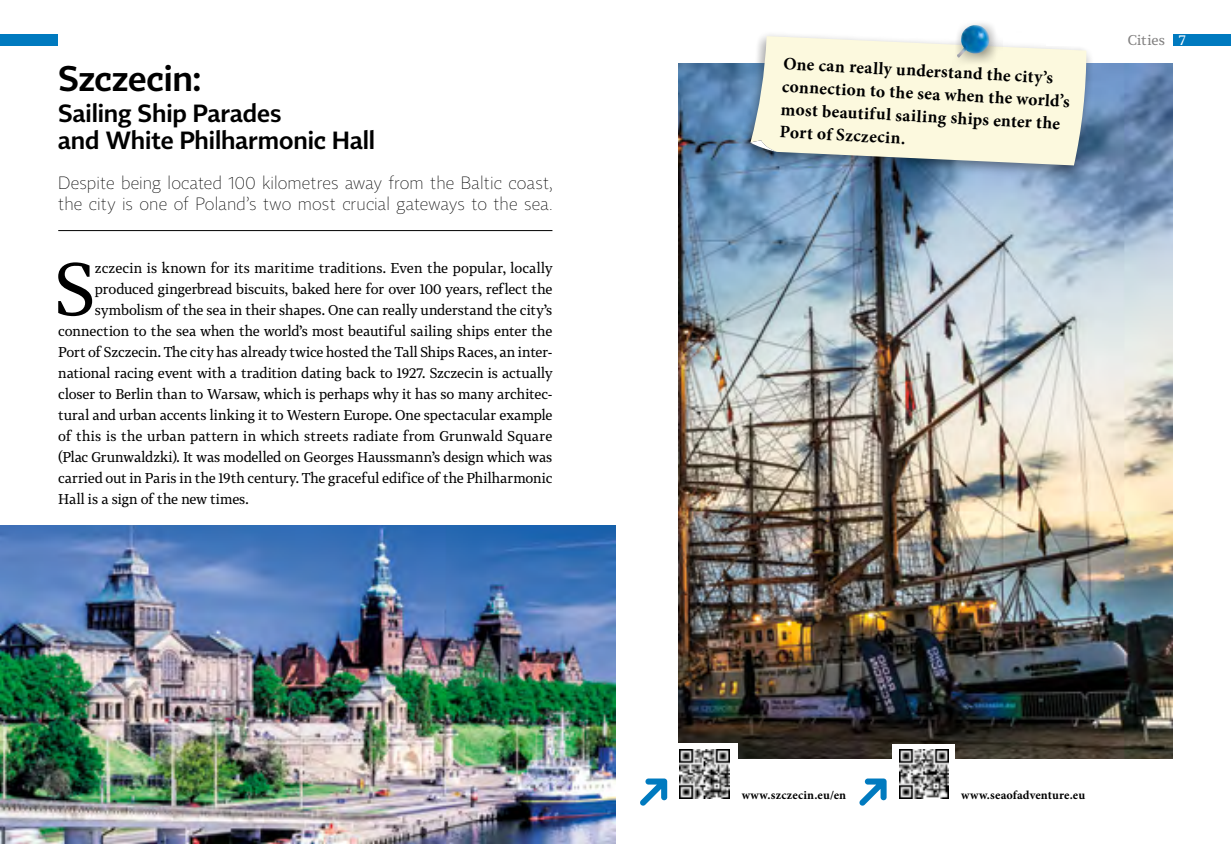
<style>
.page{position:relative;width:1231px;height:844px;background:#fff}
.page>*{position:absolute;margin:0;border:0;box-sizing:border-box;transform-origin:0 0}
.t1{font:73.15px "Tabac G3";color:#000}
.t2{font:300 35px "Tabac Sans";letter-spacing:-.005em;color:#000}
.t3{font:300 24.5px/26.2px "Tabac Sans";letter-spacing:-.005em;color:#000}
.t4{font:700 17.5px/22.8px "Minion Pro";color:#000}
.t5{font:100 17.5px/21px "Tabac Sans";letter-spacing:.01em;color:#000}
.t6{font:14px "Tabac G3";letter-spacing:-.005em;color:#000}
.t7{font:14px "Tabac G3";letter-spacing:.015em;color:#818080}
.t8{font:700 12.25px "Minion Pro";letter-spacing:.01em;color:#000}
.s1{color:#fff}
</style>
<div class="page">
<img style="left:678px;top:63px;width:494px;height:695px">
<img style="left:0;top:525px;width:615px;height:318px">
<div style="left:738px;top:30px;width:355px;height:149px;background:#000;opacity:.4"></div>
<svg style="left:750px;top:36px;width:336px;height:129px;background:#ededd8"></svg>
<svg style="left:750px;top:140px;width:26px;height:12px"></svg>
<div style="left:951px;top:20px;width:51px;height:51px;background:#000;opacity:.4"></div>
<img style="left:955px;top:25px;width:35px;height:34px">
<div style="left:673px;top:743px;width:64px;height:62px;background:#fff"></div>
<div style="left:892px;top:743px;width:62px;height:61px;background:#fff"></div>
<svg style="left:640px;top:778px;width:27px;height:27px"></svg>
<img style="left:679px;top:749px;width:50px;height:49px">
<svg style="left:859px;top:778px;width:27px;height:27px"></svg>
<img style="left:899px;top:749px;width:49px;height:49px">
<hr style="left:58px;top:230px;width:494px;height:1px;background:#000">
<div style="left:1172px;top:33px;width:58px;height:12px;background:#007abf"></div>
<div style="left:0;top:33px;width:58px;height:12px;background:#007abf"></div>
<div style="left:1046px;top:33px;width:126px;height:12px;background:#fff"></div>
<h2 class="t2" style="left:58px;top:57px;width:145px">Szczecin:</h2>
<h3 class="t3" style="left:58px;top:101px;width:318px">Sailing Ship Parades<br>and White Philharmonic Hall</h3>
<p class="t5" style="left:58px;top:173px;width:495px">Despite being located 100 kilometres away from the Baltic coast, the city is one of Poland’s two most crucial gateways to the sea.</p>
<h1 class="t1" style="left:55px;top:239px;width:43px">S</h1>
<p class="t6" style="left:95px;top:258px;width:459px">zczecin is known for its maritime traditions. Even the popular, locally</p>
<p class="t6" style="left:95px;top:279px;width:459px">produced gingerbread biscuits, baked here for over 100 years, reflect the</p>
<p class="t6" style="left:95px;top:300px;width:459px">symbolism of the sea in their shapes. One can really understand the city’s</p>
<p class="t6" style="left:58px;top:321px;width:495px">connection to the sea when the world’s most beautiful sailing ships enter the</p>
<p class="t6" style="left:58px;top:342px;width:495px">Port of Szczecin. The city has already twice hosted the Tall Ships Races, an inter-</p>
<p class="t6" style="left:58px;top:363px;width:495px">national racing event with a tradition dating back to 1927. Szczecin is actually</p>
<p class="t6" style="left:58px;top:384px;width:495px">closer to Berlin than to Warsaw, which is perhaps why it has so many architec-</p>
<p class="t6" style="left:58px;top:405px;width:495px">tural and urban accents linking it to Western Europe. One spectacular example</p>
<p class="t6" style="left:58px;top:426px;width:495px">of this is the urban pattern in which streets radiate from Grunwald Square</p>
<p class="t6" style="left:58px;top:447px;width:495px">(Plac Grunwaldzki). It was modelled on Georges Haussmann’s design which was</p>
<p class="t6" style="left:58px;top:468px;width:495px">carried out in Paris in the 19th century. The graceful edifice of the Philharmonic</p>
<p class="t6" style="left:58px;top:489px;width:192px">Hall is a sign of the new times.</p>
<p class="t4" style="left:783px;top:52px;width:289px;rotate:3deg">One can really understand the city’s connection to the sea when the world’s most beautiful sailing ships enter the<br>Port of Szczecin.</p>
<p class="t7" style="left:1127px;top:30px;width:60px">Cities <span class="s1">7</span></p>
<p class="t8" style="left:741px;top:785px;width:106px">www.szczecin.eu/en</p>
<p class="t8" style="left:961px;top:785px;width:125px">www.seaofadventure.eu</p>
</div>
